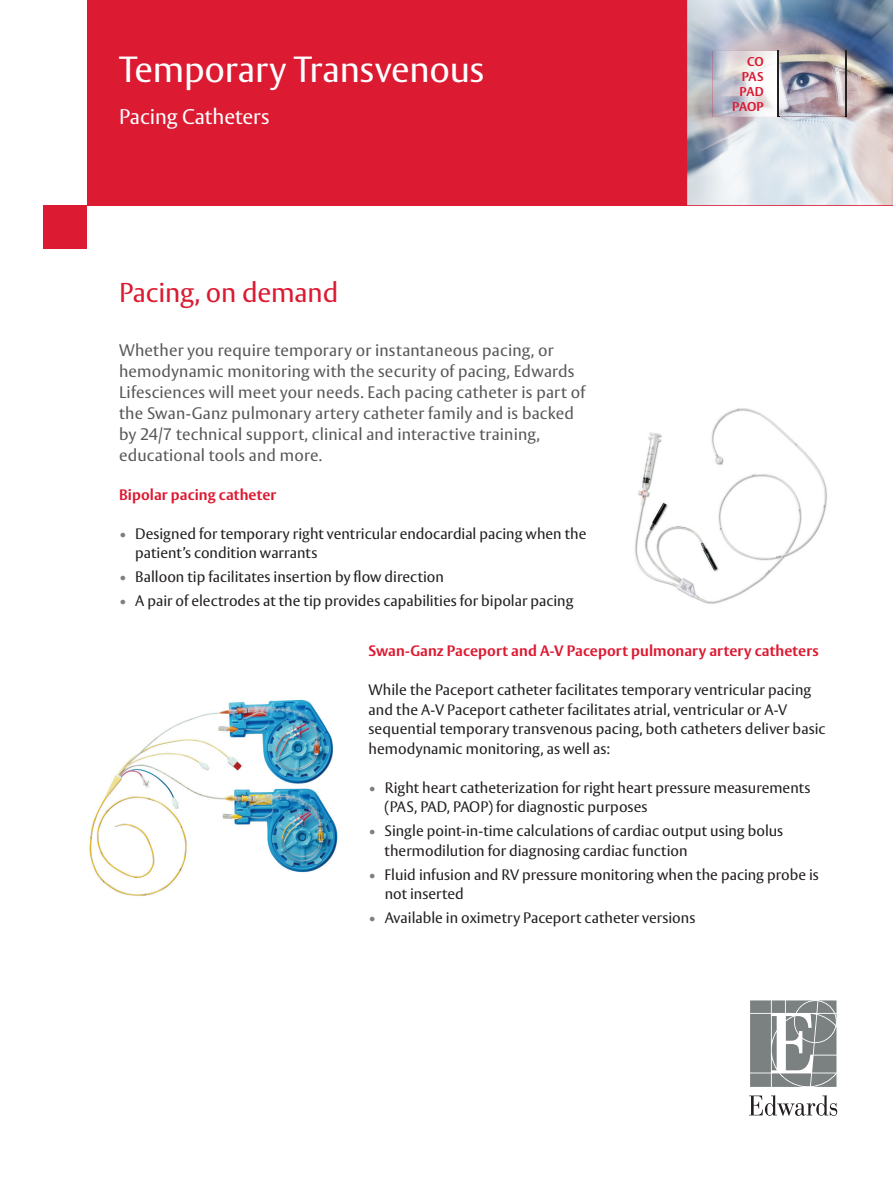
<style>
.page{position:relative;width:893px;height:1187px;background:#fff}
.page>*{position:absolute;margin:0;border:0;box-sizing:border-box;transform-origin:0 0}
.t1{font:36px "Vesta Pro";letter-spacing:-.005em;color:#fff}
.t2{font:27px "Vesta Pro";letter-spacing:-.005em;color:#dc1a32}
.t3{font:21px "Vesta Pro";letter-spacing:-.005em;color:#fff}
.t4{font:16.5px/21px "Vesta Pro";letter-spacing:.01em;color:#57585a}
.t5{font:15px/19.5px "Vesta Pro";color:#231f20}
.t6{font:700 15px "Vesta Pro";letter-spacing:.005em;color:#dc1a32}
.t7{font:700 12.6px/15.1px "Vesta Pro";letter-spacing:-.01em;color:#dc1a32;text-align:right}
.s1{color:#7b8080}
</style>
<div class="page">
<img style="left:634px;top:408px;width:193px;height:196px">
<div style="left:43px;top:205px;width:44px;height:44px;background:#dc1a32"></div>
<div style="left:87px;top:0;width:806px;height:205px;background:#dc1a32"></div>
<svg style="left:750px;top:1000px;width:86px;height:86px;background:#969a9a"></svg>
<svg style="left:749px;top:1095px;width:88px;height:20px"></svg>
<img style="left:687px;top:0;width:206px;height:205px">
<img style="left:712px;top:51px;width:66px;height:66px">
<hr style="left:778px;top:51px;width:1px;height:66px;background:#231f20">
<hr style="left:845px;top:51px;width:1px;height:66px;background:#231f20">
<img style="left:779px;top:116px;width:66px;height:1px">
<img style="left:89px;top:699px;width:249px;height:197px">
<h1 class="t1" style="left:119px;top:48px;width:367px">Temporary Transvenous</h1>
<h3 class="t3" style="left:119px;top:104px;width:152px">Pacing Catheters</h3>
<p class="t7" style="left:732px;top:54px;width:33px">CO<br>PAS<br>PAD<br>PAOP</p>
<h2 class="t2" style="left:119px;top:276px;width:221px">Pacing, on demand</h2>
<p class="t4" style="left:119px;top:339px;width:467px">Whether you require temporary or instantaneous pacing, or hemodynamic monitoring with the security of pacing, Edwards Lifesciences will meet your needs. Each pacing catheter is part of the Swan-Ganz pulmonary artery catheter family and is backed by 24/7 technical support, clinical and interactive training, educational tools and more.</p>
<p class="t6" style="left:119px;top:485px;width:159px">Bipolar pacing catheter</p>
<p class="t5" style="left:135px;top:523px;width:453px;text-indent:-16px"><span class="s1">•</span> Designed for temporary right ventricular endocardial pacing when the patient’s condition warrants</p>
<p class="t5" style="left:119px;top:567px;width:327px"><span class="s1">•</span> Balloon tip facilitates insertion by flow direction</p>
<p class="t5" style="left:119px;top:591px;width:456px"><span class="s1">•</span> A pair of electrodes at the tip provides capabilities for bipolar pacing</p>
<p class="t6" style="left:368px;top:641px;width:452px">Swan-Ganz Paceport and A-V Paceport pulmonary artery catheters</p>
<p class="t5" style="left:368px;top:680px;width:459px">While the Paceport catheter facilitates temporary ventricular pacing and the A-V Paceport catheter facilitates atrial, ventricular or A-V sequential temporary transvenous pacing, both catheters deliver basic hemodynamic monitoring, as well as:</p>
<p class="t5" style="left:385px;top:777px;width:427px;text-indent:-16px"><span class="s1">•</span> Right heart catheterization for right heart pressure measurements (PAS, PAD, PAOP) for diagnostic purposes</p>
<p class="t5" style="left:385px;top:821px;width:400px;text-indent:-16px"><span class="s1">•</span> Single point-in-time calculations of cardiac output using bolus thermodilution for diagnosing cardiac function</p>
<p class="t5" style="left:385px;top:864px;width:436px;text-indent:-16px"><span class="s1">•</span> Fluid infusion and RV pressure monitoring when the pacing probe is not inserted</p>
<p class="t5" style="left:368px;top:908px;width:328px"><span class="s1">•</span> Available in oximetry Paceport catheter versions</p>
</div>
